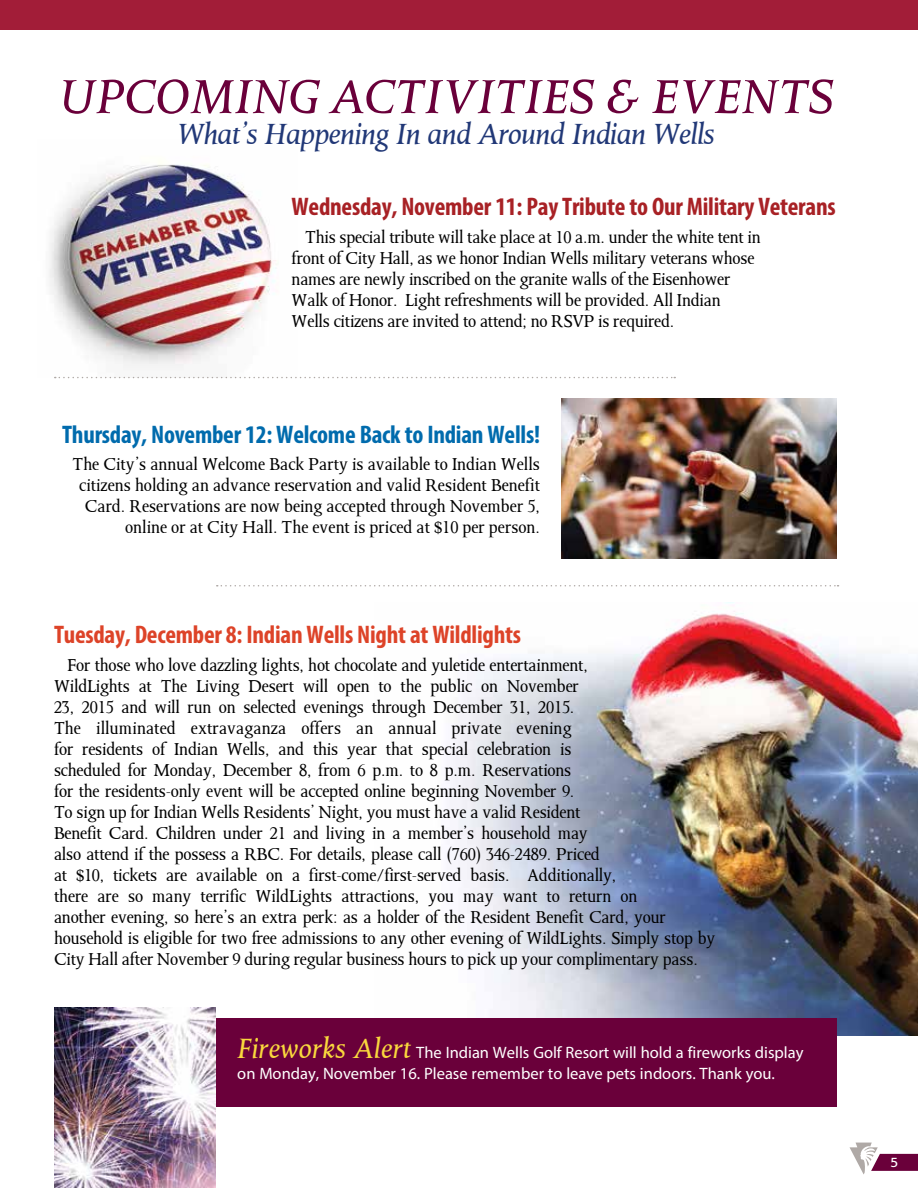
<style>
.page{position:relative;width:918px;height:1188px;background:#fff}
.page>*{position:absolute;margin:0;border:0;box-sizing:border-box;transform-origin:0 0}
.t1{font:italic 54px "Octavian";color:#6a003a}
.t2{font:33px "Octavian MT Os F Italic";letter-spacing:-.025em;color:#213877}
.t3{font:700 condensed 25.5px "Myriad Pro";letter-spacing:-.01em;color:#a82125}
.t4{font:700 condensed 25.5px "Myriad Pro";letter-spacing:-.01em;color:#dd4328}
.t5{font:700 condensed 25.5px "Myriad Pro";letter-spacing:-.01em;color:#006bad}
.t6{font:19.5px/21px "Octavian";letter-spacing:-.01em;color:#000}
.t7{font:16.5px/21px "Myriad Pro";color:#fff}
.t8{font:13.5px "Formata";color:#fff}
.s1{font-family:"Octavian MT Os F Italic";font-size:31.5px;color:#f9d83d}
</style>
<div class="page">
<img style="left:450px;top:602px;width:468px;height:433px">
<img style="left:49px;top:164px;width:227px;height:214px">
<div style="left:0;top:0;width:918px;height:29px;background:#a21d38"></div>
<svg style="left:850px;top:1143px;width:68px;height:32px"></svg>
<img style="left:562px;top:398px;width:275px;height:160px">
<div style="left:54px;top:1018px;width:783px;height:89px;background:#6a003a"></div>
<img style="left:54px;top:1008px;width:162px;height:180px">
<svg style="left:55px;top:377px;width:620px;height:1px"></svg>
<svg style="left:217px;top:585px;width:622px;height:1px"></svg>
<h1 class="t1" style="left:59px;top:64px;width:776px">UPCOMING ACTIVITIES &amp; EVENTS</h1>
<h2 class="t2" style="left:177px;top:114px;width:539px">What’s Happening In and Around Indian Wells</h2>
<h3 class="t3" style="left:292px;top:191px;width:546px">Wednesday, November 11: Pay Tribute to Our Military Veterans</h3>
<p class="t6" style="left:292px;top:226px;width:471px;text-indent:13px">This special tribute will take place at 10 a.m. under the white tent in front of City Hall, as we honor Indian Wells military veterans whose names are newly inscribed on the granite walls of the Eisenhower Walk of Honor. Light refreshments will be provided. All Indian Wells citizens are invited to attend; no RSVP is required.</p>
<h3 class="t5" style="left:62px;top:418px;width:479px">Thursday, November 12: Welcome Back to Indian Wells!</h3>
<p class="t6" style="left:73px;top:453px;width:469px;text-align:right">The City’s annual Welcome Back Party is available to Indian Wells citizens holding an advance reservation and valid Resident Benefit Card. Reservations are now being accepted through November 5, online or at City Hall. The event is priced at $10 per person.</p>
<h3 class="t4" style="left:54px;top:618px;width:469px">Tuesday, December 8: Indian Wells Night at Wildlights</h3>
<p class="t6" style="left:54px;top:654px;width:663px;text-indent:13px">For those who love dazzling lights, hot chocolate and yuletide entertainment,<br>WildLights at The Living Desert will open to the public on November<br>23, 2015 and will run on selected evenings through December 31, 2015.<br>The illuminated extravaganza offers an annual private evening<br>for residents of Indian Wells, and this year that special celebration is<br>scheduled for Monday, December 8, from 6 p.m. to 8 p.m. Reservations<br>for the residents-only event will be accepted online beginning November 9.<br>To sign up for Indian Wells Residents’ Night, you must have a valid Resident<br>Benefit Card. Children under 21 and living in a member’s household may<br>also attend if the possess a RBC. For details, please call (760) 346-2489. Priced<br>at $10, tickets are available on a first-come/first-served basis. Additionally,<br>there are so many terrific WildLights attractions, you may want to return on<br>another evening, so here’s an extra perk: as a holder of the Resident Benefit Card, your household is eligible for two free admissions to any other evening of WildLights. Simply stop by City Hall after November 9 during regular business hours to pick up your complimentary pass.</p>
<p class="t7" style="left:237px;top:1042px;width:568px"><span class="s1">Fireworks Alert</span> The Indian Wells Golf Resort will hold a fireworks display on Monday, November 16. Please remember to leave pets indoors. Thank you.</p>
<p class="t8" style="left:891px;top:1154px;width:9px">5</p>
</div>
